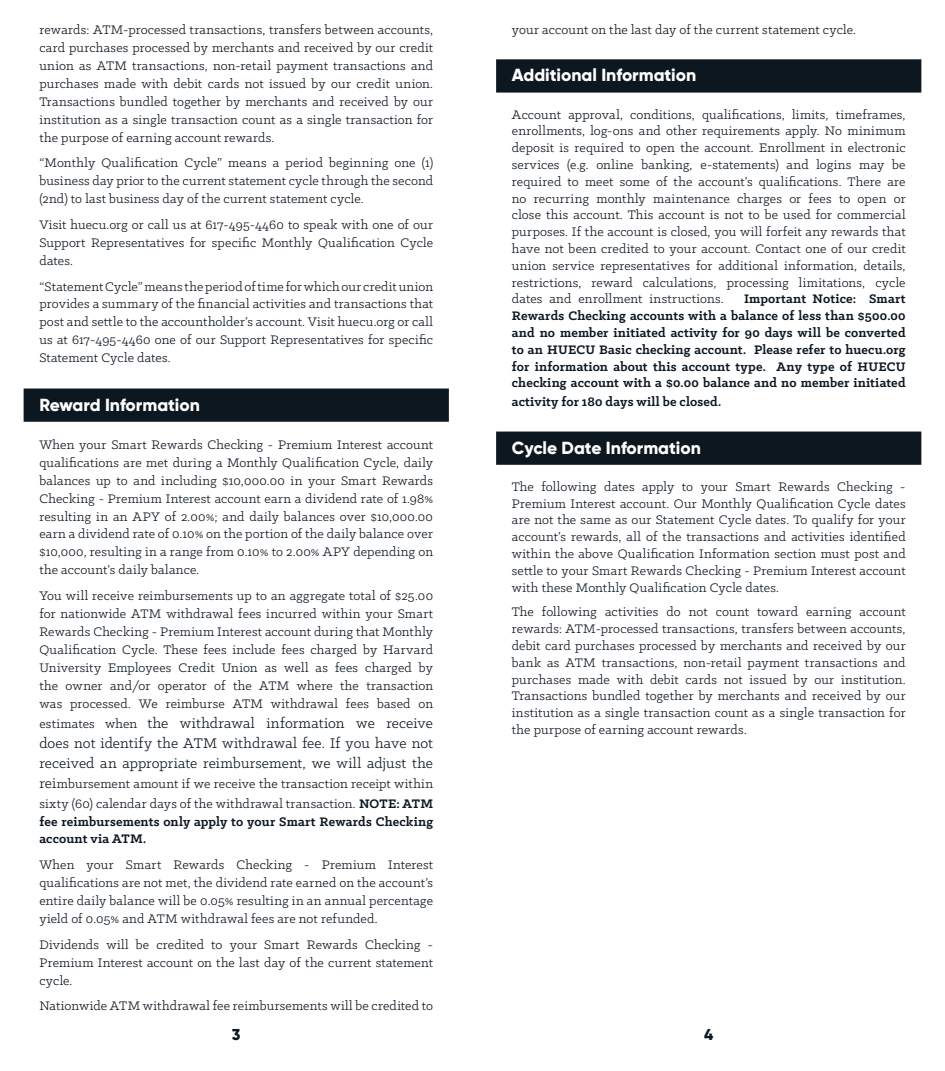
<style>
.page{position:relative;width:945px;height:1071px;background:#fff}
.page>*{position:absolute;margin:0;border:0;box-sizing:border-box;transform-origin:0 0}
.Section_header{font:800 17.5px "Gilroy";color:#fff}
.Body_Copy{font:15.75px/19.9px "Klinic Slab";letter-spacing:.005em;color:#0d1720;text-align:justify}
.Body_Copy-2{font:800 15.75px "Gilroy";color:#0d1720}
.Body_Copy-3{font:14px/17.8px "Klinic Slab";letter-spacing:.01em;color:#0d1720;text-align:justify}
.Body_Copy-4{font:700 14px/16.8px "Klinic Slab";letter-spacing:.015em;color:#0d1720}
.s1{font-size:14px}
.s2{font-size:15.75px}
.s3{font-weight:700}
</style>
<div class="page">
<div style="left:24px;top:389px;width:425px;height:33px;background:#0d1720"></div>
<div style="left:496px;top:59px;width:425px;height:34px;background:#0d1720"></div>
<div style="left:496px;top:432px;width:425px;height:33px;background:#0d1720"></div>
<p class="Body_Copy-3" style="left:39px;top:20px;width:395px">rewards: ATM-processed transactions, transfers between accounts, card purchases processed by merchants and received by our credit union as ATM transactions, non-retail payment transactions and purchases made with debit cards not issued by our credit union.<br>Transactions bundled together by merchants and received by our institution as a single transaction count as a single transaction for the purpose of earning account rewards.</p>
<p class="Body_Copy-3" style="left:39px;top:154px;width:395px">“Monthly Qualification Cycle” means a period beginning one (1) business day prior to the current statement cycle through the second (2nd) to last business day of the current statement cycle.</p>
<p class="Body_Copy-3" style="left:39px;top:215px;width:395px">Visit huecu.org or call us at 617-495-4460 to speak with one of our Support Representatives for specific Monthly Qualification Cycle dates.</p>
<p class="Body_Copy-3" style="left:39px;top:277px;width:395px">“Statement Cycle” means the period of time for which our credit union provides a summary of the financial activities and transactions that post and settle to the accountholder’s account. Visit huecu.org or call us at 617-495-4460 one of our Support Representatives for specific Statement Cycle dates.</p>
<p class="Section_header" style="left:39px;top:393px;width:162px">Reward Information</p>
<p class="Body_Copy-3" style="left:39px;top:435px;width:395px">When your Smart Rewards Checking - Premium Interest account qualifications are met during a Monthly Qualification Cycle, daily balances up to and including $10,000.00 in your Smart Rewards Checking - Premium Interest account earn a dividend rate of 1.98% resulting in an APY of 2.00%; and daily balances over $10,000.00 earn a dividend rate of 0.10% on the portion of the daily balance over $10,000, resulting in a range from 0.10% to 2.00% APY depending on the account’s daily balance.</p>
<p class="Body_Copy-3" style="left:39px;top:586px;width:395px">You will receive reimbursements up to an aggregate total of $25.00 for nationwide ATM withdrawal fees incurred within your Smart Rewards Checking - Premium Interest account during that Monthly Qualification Cycle. These fees include fees charged by Harvard University Employees Credit Union as well as fees charged by the owner and/or operator of the ATM where the transaction was processed. We reimburse ATM withdrawal fees based on</p>
<p class="Body_Copy" style="left:39px;top:712px;width:395px"><span class="s1">estimates when</span> the withdrawal information we receive does not identify the ATM withdrawal fee. If you have not received an appropriate reimbursement, we will adjust the</p>
<p class="Body_Copy-3" style="left:39px;top:773px;width:395px;line-height:19.9px"><span class="s2">rei</span>mbursement amount if we receive the transaction receipt within sixty (60) calendar days of the withdrawal transaction. <span class="s3">NOTE: ATM</span></p>
<p class="Body_Copy-4" style="left:39px;top:812px;width:395px;line-height:17.8px">fee reimbursements only apply to your Smart Rewards Checking account via ATM.</p>
<p class="Body_Copy-3" style="left:39px;top:856px;width:395px">When your Smart Rewards Checking - Premium Interest qualifications are not met, the dividend rate earned on the account’s entire daily balance will be 0.05% resulting in an annual percentage yield of 0.05% and ATM withdrawal fees are not refunded.</p>
<p class="Body_Copy-3" style="left:39px;top:935px;width:395px">Dividends will be credited to your Smart Rewards Checking - Premium Interest account on the last day of the current statement cycle.</p>
<p class="Body_Copy-3" style="left:39px;top:997px;width:395px">Nationwide ATM withdrawal fee reimbursements will be credited to</p>
<p class="Body_Copy-2" style="left:232px;top:1025px;width:10px">3</p>
<p class="Body_Copy-3" style="left:512px;top:20px;width:346px">your account on the last day of the current statement cycle.</p>
<p class="Section_header" style="left:512px;top:64px;width:186px">Additional Information</p>
<p class="Body_Copy-3" style="left:512px;top:106px;width:395px;line-height:16.8px">Account approval, conditions, qualifications, limits, timeframes, enrollments, log-ons and other requirements apply. No minimum deposit is required to open the account. Enrollment in electronic services (e.g. online banking, e-statements) and logins may be required to meet some of the account’s qualifications. There are no recurring monthly maintenance charges or fees to open or close this account. This account is not to be used for commercial purposes. If the account is closed, you will forfeit any rewards that have not been credited to your account. Contact one of our credit union service representatives for additional information, details, restrictions, reward calculations, processing limitations, cycle dates and enrollment instructions.</p>
<p class="Body_Copy-4" style="left:512px;top:290px;width:395px;text-align:justify;text-indent:232px">Important Notice: Smart Rewards Checking accounts with a balance of less than $500.00 and no member initiated activity for 90 days will be converted to an HUECU Basic checking account. Please refer to huecu.org for information about this account type. Any type of HUECU checking account with a $0.00 balance and no member initiated</p>
<p class="Body_Copy-4" style="left:512px;top:393px;width:211px">activity for 180 days will be closed.</p>
<p class="Section_header" style="left:512px;top:436px;width:191px">Cycle Date Information</p>
<p class="Body_Copy-3" style="left:512px;top:478px;width:395px;line-height:16.8px">The following dates apply to your Smart Rewards Checking - Premium Interest account. Our Monthly Qualification Cycle dates are not the same as our Statement Cycle dates. To qualify for your account’s rewards, all of the transactions and activities identified within the above Qualification Information section must post and settle to your Smart Rewards Checking - Premium Interest account with these Monthly Qualification Cycle dates.</p>
<p class="Body_Copy-3" style="left:512px;top:603px;width:395px;line-height:16.8px">The following activities do not count toward earning account rewards: ATM-processed transactions, transfers between accounts, debit card purchases processed by merchants and received by our bank as ATM transactions, non-retail payment transactions and purchases made with debit cards not issued by our institution.<br>Transactions bundled together by merchants and received by our institution as a single transaction count as a single transaction for the purpose of earning account rewards.</p>
<p class="Body_Copy-2" style="left:704px;top:1025px;width:11px">4</p>
</div>
